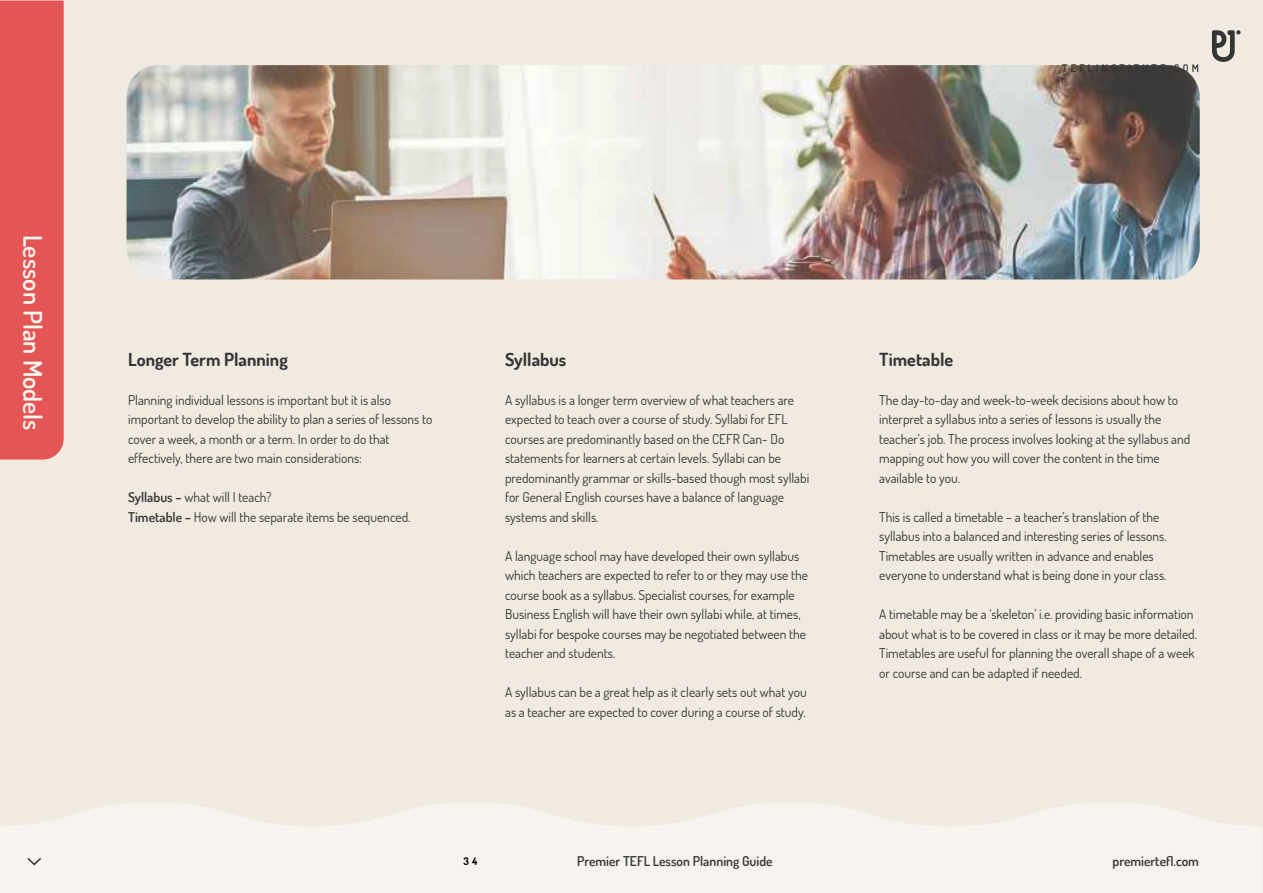
<style>
.page{position:relative;width:1263px;height:893px;background:#fff}
.page>*{position:absolute;margin:0;border:0;box-sizing:border-box;transform-origin:0 0}
.t1{font:600 25.5px "Dosis";color:#f9f5ef}
.t2{font:700 18px "Dosis";color:#353535}
.t3{font:13.5px/19.5px "Dosis";color:#353535}
.t4{font:600 13.5px "Dosis";color:#353535}
.t5{font:600 10.5px "Dosis";letter-spacing:.3em;color:#353535}
.t6{font:700 10.5px "Dosis";color:#000}
.s1{font-weight:600}
</style>
<div class="page">
<div style="left:0;top:1px;width:1263px;height:892px;background:#f0eae1"></div>
<div style="left:0;top:1px;width:64px;height:459px;background:#e45555"></div>
<svg style="left:0;top:803px;width:1262px;height:90px;fill:#f7f3ee"></svg>
<svg style="left:26px;top:856px;width:17px;height:10px"></svg>
<svg style="left:1212px;top:30px;width:28px;height:32px"></svg>
<img style="left:127px;top:65px;width:1073px;height:214px">
<h1 class="t1" style="left:49px;top:235px;width:198px;rotate:90deg">Lesson Plan Models</h1>
<p class="t5" style="left:1062px;top:62px;width:138px">TEFLINSTITUTE.COM</p>
<h2 class="t2" style="left:128px;top:348px;width:161px">Longer Term Planning</h2>
<p class="t3" style="left:128px;top:390px;width:306px">Planning individual lessons is important but it is also important to develop the ability to plan a series of lessons to cover a week, a month or a term. In order to do that effectively, there are two main considerations:</p>
<p class="t3" style="left:128px;top:487px;width:284px"><span class="s1">Syllabus –</span> what will I teach?<br><span class="s1">Timetable –</span> How will the separate items be sequenced.</p>
<h2 class="t2" style="left:505px;top:348px;width:63px">Syllabus</h2>
<p class="t3" style="left:505px;top:390px;width:306px">A syllabus is a longer term overview of what teachers are expected to teach over a course of study. Syllabi for EFL courses are predominantly based on the CEFR Can- Do statements for learners at certain levels. Syllabi can be predominantly grammar or skills-based though most syllabi for General English courses have a balance of language systems and skills.</p>
<p class="t3" style="left:505px;top:546px;width:304px">A language school may have developed their own syllabus which teachers are expected to refer to or they may use the course book as a syllabus. Specialist courses, for example Business English will have their own syllabi while, at times, syllabi for bespoke courses may be negotiated between the teacher and students.</p>
<p class="t3" style="left:505px;top:682px;width:303px">A syllabus can be a great help as it clearly sets out what you as a teacher are expected to cover during a course of study.</p>
<h2 class="t2" style="left:879px;top:348px;width:76px">Timetable</h2>
<p class="t3" style="left:879px;top:390px;width:313px">The day-to-day and week-to-week decisions about how to interpret a syllabus into a series of lessons is usually the teacher’s job. The process involves looking at the syllabus and mapping out how you will cover the content in the time available to you.</p>
<p class="t3" style="left:879px;top:507px;width:289px">This is called a timetable – a teacher’s translation of the syllabus into a balanced and interesting series of lessons.<br>Timetables are usually written in advance and enables everyone to understand what is being done in your class.</p>
<p class="t3" style="left:879px;top:604px;width:319px">A timetable may be a ‘skeleton’ i.e. providing basic information about what is to be covered in class or it may be more detailed.<br>Timetables are useful for planning the overall shape of a week or course and can be adapted if needed.</p>
<p class="t6" style="left:463px;top:854px;width:15px">3 4</p>
<p class="t4" style="left:577px;top:852px;width:197px">Premier TEFL Lesson Planning Guide</p>
<p class="t4" style="left:1112px;top:852px;width:88px">premiertefl.com</p>
</div>
